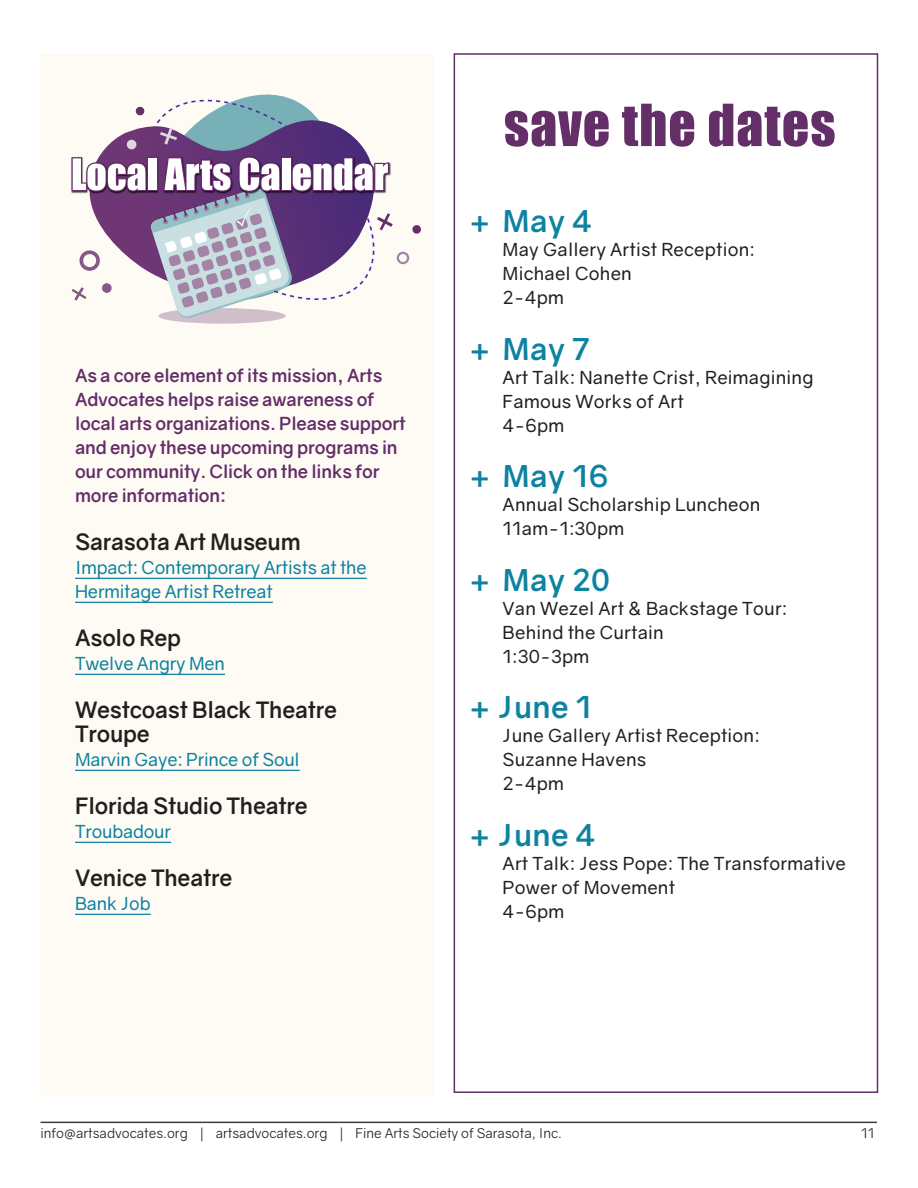
<style>
.page{position:relative;width:918px;height:1188px;background:#fff}
.page>*{position:absolute;margin:0;border:0;box-sizing:border-box;transform-origin:0 0}
.t1{font:53.7px "Impact";letter-spacing:.02em;color:#642e69}
.t2{font:700 30px "Gravity";letter-spacing:.01em;color:#0d83a1}
.t3{font:700 22.5px/24px "Gravity";letter-spacing:-.01em;color:#231f20}
.t4{font:18px "Gravity";letter-spacing:.01em;color:#231f20}
.t5{font:700 18px/24px "Gravity";letter-spacing:-.01em;color:#642e69}
.t6{font:18px "Gravity";letter-spacing:-.01em;color:#0d83a1}
.t7{font:13.5px "Gravity";color:#231f20}
</style>
<div class="page">
<hr style="left:40px;top:1122px;width:837px;height:1px;background:#3e3e3f">
<div style="left:40px;top:54px;width:394px;height:1041px;background:#fefbf5"></div>
<svg style="left:158px;top:308px;width:128px;height:16px"></svg>
<svg style="left:158px;top:94px;width:161px;height:26px"></svg>
<svg style="left:99px;top:120px;width:269px;height:36px"></svg>
<svg style="left:126px;top:139px;width:11px;height:11px"></svg>
<svg style="left:135px;top:106px;width:10px;height:10px"></svg>
<svg style="left:160px;top:128px;width:17px;height:17px"></svg>
<img style="left:71px;top:156px;width:298px;height:37px">
<svg style="left:72px;top:157px;width:349px;height:162px"></svg>
<hr style="left:75px;top:578px;width:292px;height:1px;background:#0d83a1">
<hr style="left:75px;top:602px;width:198px;height:1px;background:#0d83a1">
<hr style="left:75px;top:674px;width:150px;height:1px;background:#0d83a1">
<hr style="left:75px;top:770px;width:225px;height:1px;background:#0d83a1">
<hr style="left:75px;top:842px;width:96px;height:1px;background:#0d83a1">
<hr style="left:75px;top:914px;width:76px;height:1px;background:#0d83a1">
<p class="t5" style="left:75px;top:364px;width:332px">As a core element of its mission, Arts Advocates helps raise awareness of local arts organizations. Please support and enjoy these upcoming programs in our community. Click on the links for more information:</p>
<p class="t3" style="left:75px;top:530px;width:227px">Sarasota Art Museum</p>
<p class="t6" style="left:75px;top:557px;width:293px">Impact: Contemporary Artists at the</p>
<p class="t6" style="left:75px;top:581px;width:199px">Hermitage Artist Retreat</p>
<p class="t3" style="left:75px;top:626px;width:108px">Asolo Rep</p>
<p class="t6" style="left:75px;top:653px;width:151px">Twelve Angry Men</p>
<p class="t3" style="left:75px;top:698px;width:264px">Westcoast Black Theatre<br>Troupe</p>
<p class="t6" style="left:75px;top:749px;width:226px">Marvin Gaye: Prince of Soul</p>
<p class="t3" style="left:75px;top:794px;width:234px">Florida Studio Theatre</p>
<p class="t6" style="left:75px;top:821px;width:98px">Troubadour</p>
<p class="t3" style="left:75px;top:866px;width:159px">Venice Theatre</p>
<p class="t6" style="left:75px;top:893px;width:77px">Bank Job</p>
<p class="t1" style="left:504px;top:83px;width:333px">save the dates</p>
<p class="t2" style="left:468px;top:203px;width:126px">+ May 4</p>
<p class="t4" style="left:503px;top:239px;width:254px">May Gallery Artist Reception:</p>
<p class="t4" style="left:503px;top:263px;width:131px">Michael Cohen</p>
<p class="t4" style="left:503px;top:287px;width:63px">2-4pm</p>
<p class="t2" style="left:468px;top:330px;width:124px">+ May 7</p>
<p class="t4" style="left:503px;top:366px;width:313px">Art Talk: Nanette Crist, Reimagining</p>
<p class="t4" style="left:503px;top:390px;width:183px">Famous Works of Art</p>
<p class="t4" style="left:503px;top:414px;width:63px">4-6pm</p>
<p class="t2" style="left:468px;top:458px;width:142px">+ May 16</p>
<p class="t4" style="left:503px;top:494px;width:259px">Annual Scholarship Luncheon</p>
<p class="t4" style="left:503px;top:518px;width:123px">11am-1:30pm</p>
<p class="t2" style="left:468px;top:561px;width:143px">+ May 20</p>
<p class="t4" style="left:503px;top:597px;width:286px">Van Wezel Art &amp; Backstage Tour:</p>
<p class="t4" style="left:503px;top:621px;width:163px">Behind the Curtain</p>
<p class="t4" style="left:503px;top:645px;width:88px">1:30-3pm</p>
<p class="t2" style="left:468px;top:689px;width:126px">+ June 1</p>
<p class="t4" style="left:503px;top:725px;width:259px">June Gallery Artist Reception:</p>
<p class="t4" style="left:503px;top:749px;width:145px">Suzanne Havens</p>
<p class="t4" style="left:503px;top:773px;width:63px">2-4pm</p>
<p class="t2" style="left:468px;top:816px;width:129px">+ June 4</p>
<p class="t4" style="left:503px;top:852px;width:345px">Art Talk: Jess Pope: The Transformative</p>
<p class="t4" style="left:503px;top:876px;width:174px">Power of Movement</p>
<p class="t4" style="left:503px;top:900px;width:63px">4-6pm</p>
<p class="t7" style="left:40px;top:1125px;width:523px">info@artsadvocates.org | artsadvocates.org | Fine Arts Society of Sarasota, Inc.</p>
<p class="t7" style="left:861px;top:1125px;width:15px">11</p>
</div>
